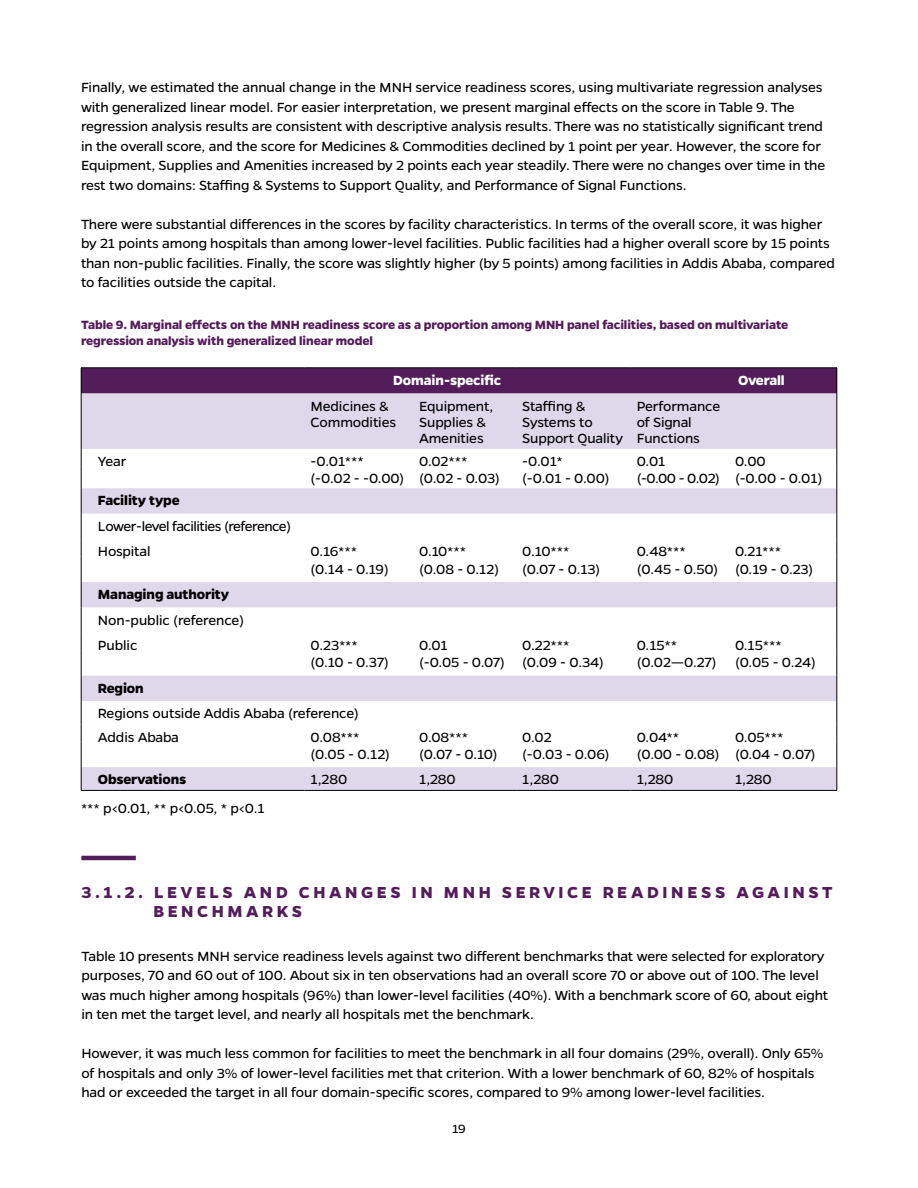
<style>
.page{position:relative;width:918px;height:1188px;background:#fff}
.page>*{position:absolute;margin:0;border:0;box-sizing:border-box;transform-origin:0 0}
.subsubheading{font:700 18px/19.5px "Gentona";letter-spacing:.2em;color:#541c5a}
.t1{font:15px/19.5px "Gentona";letter-spacing:-.01em;color:#000}
.t2{font:700 15px "Gentona";letter-spacing:-.01em;color:#000}
.t3{font:15px "Gentona";letter-spacing:-.035em;color:#000}
.t4{font:700 15px "Gentona";letter-spacing:-.01em;color:#fff}
.table_title{font:700 13.5px/16.2px "Gentona";letter-spacing:-.01em;color:#541c5a}
.t5{font:13.5px "Gentona";color:#000}
</style>
<div class="page">
<div style="left:81px;top:368px;width:756px;height:25px;background:#531d5a"></div>
<div style="left:82px;top:393px;width:755px;height:56px;background:#ded8ea"></div>
<hr style="left:81px;top:368px;width:224px;height:1px;background:#000">
<svg style="left:81px;top:368px;width:1px;height:25px"></svg>
<hr style="left:305px;top:368px;width:108px;height:1px;background:#000">
<hr style="left:413px;top:368px;width:103px;height:1px;background:#000">
<hr style="left:516px;top:368px;width:115px;height:1px;background:#000">
<hr style="left:631px;top:368px;width:98px;height:1px;background:#000">
<hr style="left:729px;top:368px;width:108px;height:1px;background:#000">
<svg style="left:837px;top:368px;width:1px;height:25px"></svg>
<svg style="left:81px;top:449px;width:757px;height:341px"></svg>
<hr style="left:81px;top:790px;width:224px;height:1px;background:#000">
<hr style="left:305px;top:790px;width:108px;height:1px;background:#000">
<hr style="left:413px;top:790px;width:103px;height:1px;background:#000">
<hr style="left:516px;top:790px;width:115px;height:1px;background:#000">
<hr style="left:631px;top:790px;width:98px;height:1px;background:#000">
<hr style="left:729px;top:790px;width:108px;height:1px;background:#000">
<hr style="left:81px;top:393px;width:1px;height:56px;background:#000">
<hr style="left:837px;top:393px;width:1px;height:56px;background:#000">
<hr style="left:81px;top:856px;width:55px;height:4px;background:#531d5a">
<p class="t1" style="left:81px;top:78px;width:746px">Finally, we estimated the annual change in the MNH service readiness scores, using multivariate regression analyses with generalized linear model. For easier interpretation, we present marginal effects on the score in Table 9. The regression analysis results are consistent with descriptive analysis results. There was no statistically significant trend in the overall score, and the score for Medicines &amp; Commodities declined by 1 point per year. However, the score for Equipment, Supplies and Amenities increased by 2 points each year steadily. There were no changes over time in the rest two domains: Staffing &amp; Systems to Support Quality, and Performance of Signal Functions.</p>
<p class="t1" style="left:81px;top:214px;width:755px">There were substantial differences in the scores by facility characteristics. In terms of the overall score, it was higher by 21 points among hospitals than among lower-level facilities. Public facilities had a higher overall score by 15 points than non-public facilities. Finally, the score was slightly higher (by 5 points) among facilities in Addis Ababa, compared to facilities outside the capital.</p>
<p class="table_title" style="left:81px;top:317px;width:709px">Table 9. Marginal effects on the MNH readiness score as a proportion among MNH panel facilities, based on multivariate regression analysis with generalized linear model</p>
<p class="t4" style="left:393px;top:372px;width:109px">Domain-specific</p>
<p class="t4" style="left:738px;top:372px;width:48px">Overall</p>
<p class="t1" style="left:311px;top:398px;width:87px;line-height:16.2px">Medicines &amp;<br>Commodities</p>
<p class="t1" style="left:419px;top:398px;width:76px;line-height:16.2px">Equipment,<br>Supplies &amp;<br>Amenities</p>
<p class="t1" style="left:522px;top:398px;width:102px;line-height:16.2px">Staffing &amp;<br>Systems to<br>Support Quality</p>
<p class="t1" style="left:637px;top:398px;width:85px;line-height:16.2px">Performance of Signal<br>Functions</p>
<p class="t1" style="left:98px;top:452px;width:30px">Year</p>
<p class="t1" style="left:311px;top:452px;width:55px">-0.01***</p>
<p class="t1" style="left:419px;top:452px;width:50px">0.02***</p>
<p class="t1" style="left:522px;top:452px;width:42px">-0.01*</p>
<p class="t1" style="left:637px;top:452px;width:30px">0.01</p>
<p class="t1" style="left:735px;top:452px;width:32px">0.00</p>
<p class="t1" style="left:311px;top:469px;width:95px">(-0.02 - -0.00)</p>
<p class="t1" style="left:419px;top:469px;width:82px">(0.02 - 0.03)</p>
<p class="t1" style="left:522px;top:469px;width:89px">(-0.01 - 0.00)</p>
<p class="t1" style="left:637px;top:469px;width:85px">(-0.00 - 0.02)</p>
<p class="t1" style="left:735px;top:469px;width:89px">(-0.00 - 0.01)</p>
<p class="t2" style="left:98px;top:492px;width:83px">Facility type</p>
<p class="t3" style="left:98px;top:518px;width:195px">Lower-level facilities (reference)</p>
<p class="t1" style="left:98px;top:542px;width:54px">Hospital</p>
<p class="t1" style="left:311px;top:542px;width:48px">0.16***</p>
<p class="t1" style="left:419px;top:542px;width:49px">0.10***</p>
<p class="t1" style="left:522px;top:542px;width:49px">0.10***</p>
<p class="t1" style="left:637px;top:542px;width:51px">0.48***</p>
<p class="t1" style="left:735px;top:542px;width:48px">0.21***</p>
<p class="t1" style="left:311px;top:559px;width:80px">(0.14 - 0.19)</p>
<p class="t1" style="left:419px;top:559px;width:81px">(0.08 - 0.12)</p>
<p class="t1" style="left:522px;top:559px;width:79px">(0.07 - 0.13)</p>
<p class="t1" style="left:637px;top:559px;width:83px">(0.45 - 0.50)</p>
<p class="t1" style="left:735px;top:559px;width:80px">(0.19 - 0.23)</p>
<p class="t2" style="left:98px;top:586px;width:133px">Managing authority</p>
<p class="t1" style="left:98px;top:610px;width:148px">Non-public (reference)</p>
<p class="t1" style="left:98px;top:636px;width:41px">Public</p>
<p class="t1" style="left:311px;top:636px;width:49px">0.23***</p>
<p class="t1" style="left:419px;top:636px;width:30px">0.01</p>
<p class="t1" style="left:522px;top:636px;width:49px">0.22***</p>
<p class="t1" style="left:637px;top:636px;width:42px">0.15**</p>
<p class="t1" style="left:735px;top:636px;width:48px">0.15***</p>
<p class="t1" style="left:311px;top:653px;width:80px">(0.10 - 0.37)</p>
<p class="t1" style="left:419px;top:653px;width:87px">(-0.05 - 0.07)</p>
<p class="t1" style="left:522px;top:653px;width:83px">(0.09 - 0.34)</p>
<p class="t1" style="left:637px;top:653px;width:81px">(0.02—0.27)</p>
<p class="t1" style="left:735px;top:653px;width:82px">(0.05 - 0.24)</p>
<p class="t2" style="left:98px;top:680px;width:47px">Region</p>
<p class="t1" style="left:98px;top:704px;width:262px">Regions outside Addis Ababa (reference)</p>
<p class="t1" style="left:98px;top:727px;width:82px">Addis Ababa</p>
<p class="t1" style="left:311px;top:727px;width:50px">0.08***</p>
<p class="t1" style="left:419px;top:727px;width:50px">0.08***</p>
<p class="t1" style="left:522px;top:727px;width:31px">0.02</p>
<p class="t1" style="left:637px;top:727px;width:44px">0.04**</p>
<p class="t1" style="left:735px;top:727px;width:50px">0.05***</p>
<p class="t1" style="left:311px;top:744px;width:81px">(0.05 - 0.12)</p>
<p class="t1" style="left:419px;top:744px;width:80px">(0.07 - 0.10)</p>
<p class="t1" style="left:522px;top:744px;width:89px">(-0.03 - 0.06)</p>
<p class="t1" style="left:637px;top:744px;width:84px">(0.00 - 0.08)</p>
<p class="t1" style="left:735px;top:744px;width:82px">(0.04 - 0.07)</p>
<p class="t2" style="left:98px;top:771px;width:90px">Observations</p>
<p class="t1" style="left:311px;top:770px;width:38px">1,280</p>
<p class="t1" style="left:419px;top:770px;width:38px">1,280</p>
<p class="t1" style="left:522px;top:770px;width:38px">1,280</p>
<p class="t1" style="left:637px;top:770px;width:38px">1,280</p>
<p class="t1" style="left:735px;top:770px;width:38px">1,280</p>
<p class="t1" style="left:81px;top:798px;width:185px">*** p&lt;0.01, ** p&lt;0.05, * p&lt;0.1</p>
<p class="subsubheading" style="left:153px;top:882px;width:681px;text-indent:-72px">3.1.2. LEVELS AND CHANGES IN MNH SERVICE READINESS AGAINST<br>BENCHMARKS</p>
<p class="t1" style="left:81px;top:946px;width:749px">Table 10 presents MNH service readiness levels against two different benchmarks that were selected for exploratory purposes, 70 and 60 out of 100. About six in ten observations had an overall score 70 or above out of 100. The level was much higher among hospitals (96%) than lower-level facilities (40%). With a benchmark score of 60, about eight in ten met the target level, and nearly all hospitals met the benchmark.</p>
<p class="t1" style="left:81px;top:1044px;width:744px">However, it was much less common for facilities to meet the benchmark in all four domains (29%, overall). Only 65% of hospitals and only 3% of lower-level facilities met that criterion. With a lower benchmark of 60, 82% of hospitals had or exceeded the target in all four domain-specific scores, compared to 9% among lower-level facilities.</p>
<p class="t5" style="left:452px;top:1122px;width:15px">19</p>
</div>
